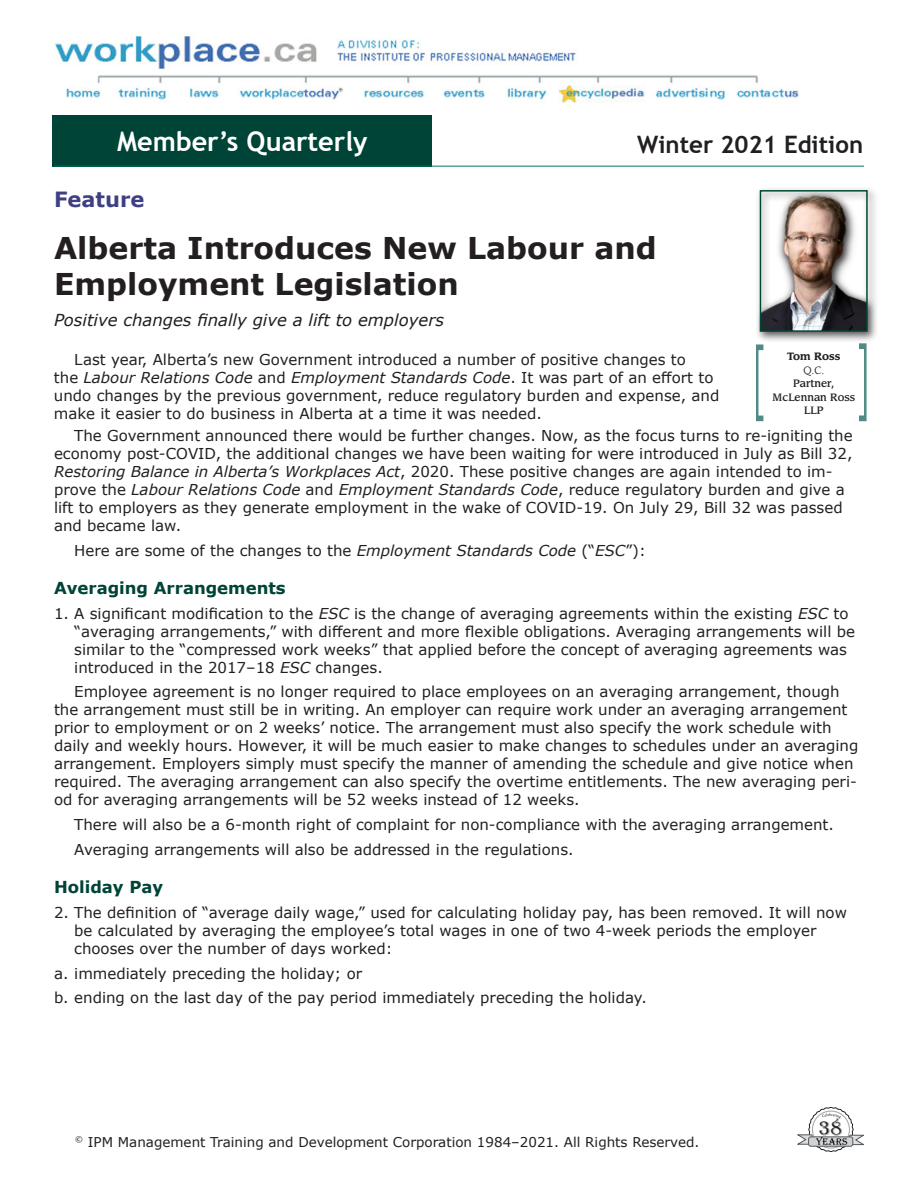
<style>
.page{position:relative;width:918px;height:1188px;background:#fff}
.page>*{position:absolute;margin:0;border:0;box-sizing:border-box;transform-origin:0 0}
.Head1{font:700 30px/36px "Verdana";color:#231f20}
.t1{font:700 27px "Trebuchet MS";color:#fff}
.t2{font:700 24px "Trebuchet MS";color:#231f20}
.t3{font:700 21px "Verdana";color:#3f4084}
.t4{font:20.1px "Algerian";color:#231f20}
.Head2{font:italic 16.5px "Verdana";color:#231f20}
.SUBHEAD{font:700 16.5px "Verdana";color:#004437}
.Body_Text{font:15px/18px "Verdana";color:#231f20}
.bullet{font:15px/18px "Verdana";color:#231f20}
.t5{font:13.5px "Verdana";color:#231f20}
.caption_name{font:500 10.5px/13.5px "Leawood Std";color:#231f20;text-align:center;scale:.95 1}
.s1{font-style:italic}
.s2{font-weight:700}
.s3{font-weight:400}
</style>
<div class="page">
<img style="left:55px;top:36px;width:744px;height:67px">
<div style="left:53px;top:115px;width:379px;height:51px;background:#004437"></div>
<hr style="left:54px;top:166px;width:810px;height:1px;background:#00765d">
<svg style="left:798px;top:1107px;width:66px;height:45px"></svg>
<svg style="left:756px;top:344px;width:7px;height:77px"></svg>
<svg style="left:859px;top:343px;width:8px;height:78px"></svg>
<div style="left:755px;top:185px;width:124px;height:158px;background:#231f20;opacity:.75"></div>
<img style="left:763px;top:193px;width:102px;height:136px">
<div style="left:760px;top:190px;width:108px;height:142px;border:2px solid #004833"></div>
<h2 class="t1" style="left:117px;top:124px;width:252px">Member’s Quarterly</h2>
<h3 class="t2" style="left:637px;top:129px;width:227px">Winter 2021 Edition</h3>
<p class="t3" style="left:54px;top:184px;width:92px">Feature</p>
<p class="Head1" style="left:54px;top:230px;width:604px">Alberta Introduces New Labour and<br>Employment Legislation</p>
<p class="Head2" style="left:54px;top:309px;width:391px">Positive changes finally give a lift to employers</p>
<p class="Body_Text" style="left:54px;top:351px;width:667px;text-indent:20px">Last year, Alberta’s new Government introduced a number of positive changes to<br>the <span class="s1">Labour Relations Code</span> and <span class="s1">Employment Standards Code</span>. It was part of an effort to undo changes by the previous government, reduce regulatory burden and expense, and make it easier to do business in Alberta at a time it was needed.</p>
<p class="caption_name" style="left:773px;top:350px;width:88px"><span class="s2">Tom Ross<br></span><span class="s3">Q.C.<br></span>Partner,<br>McLennan Ross<br>LLP</p>
<p class="Body_Text" style="left:54px;top:426px;width:800px;text-indent:20px">The Government announced there would be further changes. Now, as the focus turns to re-igniting the economy post-COVID, the additional changes we have been waiting for were introduced in July as Bill 32, <span class="s1">Restoring Balance in Alberta’s Workplaces Act</span>, 2020. These positive changes are again intended to im&shy;prove the <span class="s1">Labour Relations Code</span> and <span class="s1">Employment Standards Code</span>, reduce regulatory burden and give a lift to employers as they generate employment in the wake of COVID-19. On July 29, Bill 32 was passed and became law.</p>
<p class="Body_Text" style="left:74px;top:541px;width:573px">Here are some of the changes to the <span class="s1">Employment Standards Code</span> (“<span class="s1">ESC</span>”):</p>
<p class="SUBHEAD" style="left:54px;top:576px;width:233px">Averaging Arrangements</p>
<p class="bullet" style="left:74px;top:604px;width:782px;text-indent:-20px">1. A significant modification to the <span class="s1">ESC</span> is the change of averaging agreements within the existing <span class="s1">ESC</span> to “averaging arrangements,” with different and more flexible obligations. Averaging arrangements will be similar to the “compressed work weeks” that applied before the concept of averaging agreements was introduced in the 2017–18 <span class="s1">ESC</span> changes.</p>
<p class="Body_Text" style="left:54px;top:683px;width:806px;text-indent:20px">Employee agreement is no longer required to place employees on an averaging arrangement, though the arrangement must still be in writing. An employer can require work under an averaging arrangement prior to employment or on 2 weeks’ notice. The arrangement must also specify the work schedule with daily and weekly hours. However, it will be much easier to make changes to schedules under an averaging arrangement. Employers simply must specify the manner of amending the schedule and give notice when required. The averaging arrangement can also specify the overtime entitlements. The new averaging peri&shy;od for averaging arrangements will be 52 weeks instead of 12 weeks.</p>
<p class="Body_Text" style="left:74px;top:816px;width:761px">There will also be a 6-month right of complaint for non-compliance with the averaging arrangement.</p>
<p class="Body_Text" style="left:74px;top:840px;width:501px">Averaging arrangements will also be addressed in the regulations.</p>
<p class="SUBHEAD" style="left:54px;top:876px;width:111px">Holiday Pay</p>
<p class="bullet" style="left:74px;top:903px;width:774px;text-indent:-20px">2. The definition of “average daily wage,” used for calculating holiday pay, has been removed. It will now be calculated by averaging the employee’s total wages in one of two 4-week periods the employer chooses over the number of days worked:</p>
<p class="bullet" style="left:54px;top:964px;width:310px">a. immediately preceding the holiday; or</p>
<p class="bullet" style="left:54px;top:989px;width:594px">b. ending on the last day of the pay period immediately preceding the holiday.</p>
<p class="t5" style="left:75px;top:1133px;width:626px"><sup>©</sup> IPM Management Training and Development Corporation 1984–2021. All Rights Reserved.</p>
<h3 class="t4" style="left:818px;top:1117px;width:26px">38</h3>
</div>
